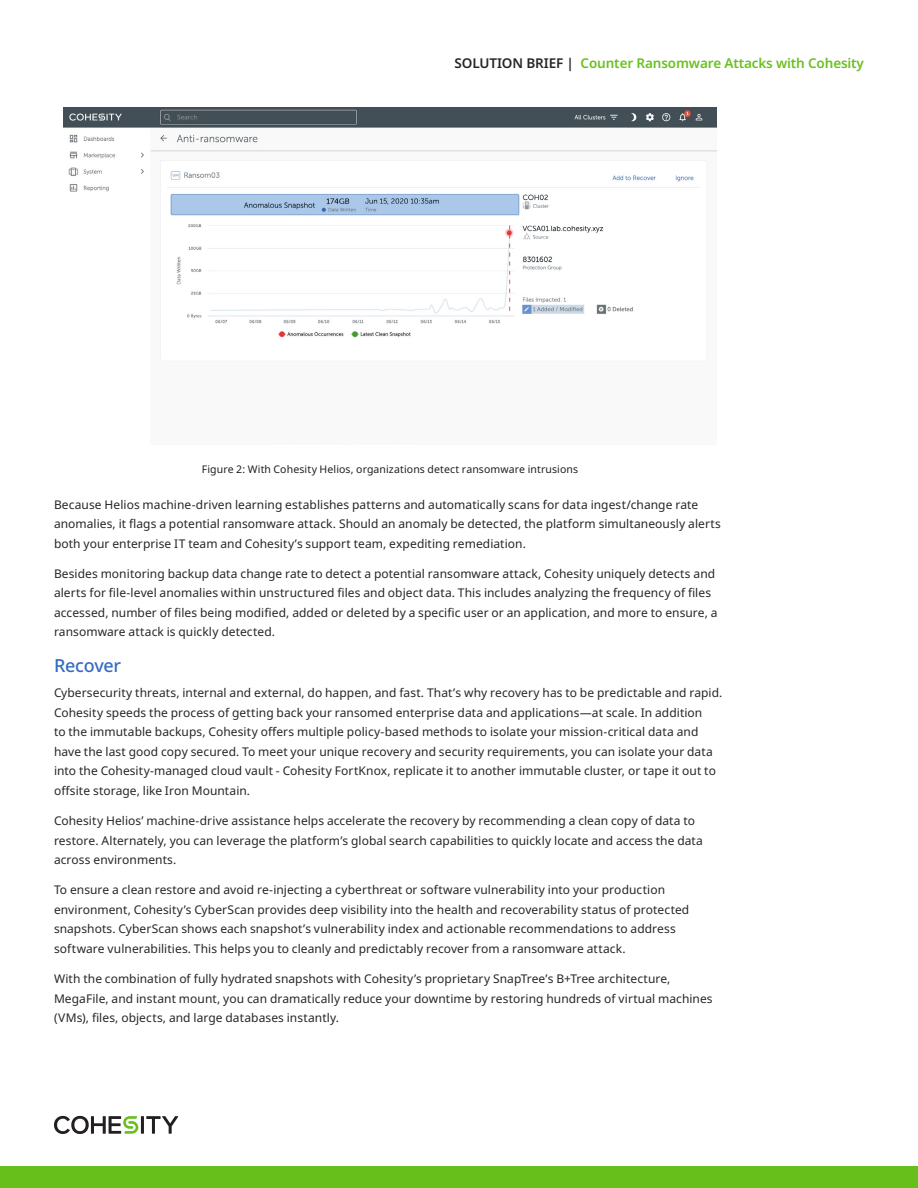
<style>
.page{position:relative;width:918px;height:1188px;background:#fff}
.page>*{position:absolute;margin:0;border:0;box-sizing:border-box;transform-origin:0 0}
.Subtitle_1{font:500 18px "Noto Sans";letter-spacing:-.015em;color:#376bc3}
.t1{font:600 13.5px "Noto Sans";letter-spacing:-.01em;color:#6ac020}
.Body{font:12px/19.5px "Noto Sans";letter-spacing:.005em;color:#282526}
.Figure_Caption{font:10.5px "Noto Sans";letter-spacing:.01em;color:#231f20}
.s1{color:#282526}
</style>
<div class="page">
<div style="left:0;top:1166px;width:918px;height:22px;background:#67bf1b"></div>
<hr style="left:141px;top:1116px;width:3px;height:18px;background:#231f20">
<svg style="left:146px;top:1116px;width:32px;height:18px"></svg>
<svg style="left:54px;top:1116px;width:84px;height:18px"></svg>
<img style="left:64px;top:108px;width:652px;height:253px">
<p class="t1" style="left:455px;top:54px;width:411px"><span class="s1">SOLUTION BRIEF |</span> Counter Ransomware Attacks with Cohesity</p>
<p class="Figure_Caption" style="left:202px;top:462px;width:378px">Figure 2: With Cohesity Helios, organizations detect ransomware intrusions</p>
<p class="Body" style="left:54px;top:495px;width:668px">Because Helios machine-driven learning establishes patterns and automatically scans for data ingest/change rate anomalies, it flags a potential ransomware attack. Should an anomaly be detected, the platform simultaneously alerts both your enterprise IT team and Cohesity’s support team, expediting remediation.</p>
<p class="Body" style="left:54px;top:564px;width:665px">Besides monitoring backup data change rate to detect a potential ransomware attack, Cohesity uniquely detects and alerts for file-level anomalies within unstructured files and object data. This includes analyzing the frequency of files accessed, number of files being modified, added or deleted by a specific user or an application, and more to ensure, a ransomware attack is quickly detected.</p>
<p class="Subtitle_1" style="left:54px;top:653px;width:69px">Recover</p>
<p class="Body" style="left:54px;top:684px;width:670px">Cybersecurity threats, internal and external, do happen, and fast. That’s why recovery has to be predictable and rapid.<br>Cohesity speeds the process of getting back your ransomed enterprise data and applications—at scale. In addition<br>to the immutable backups, Cohesity offers multiple policy-based methods to isolate your mission-critical data and have the last good copy secured. To meet your unique recovery and security requirements, you can isolate your data into the Cohesity-managed cloud vault - Cohesity FortKnox, replicate it to another immutable cluster, or tape it out to offsite storage, like Iron Mountain.</p>
<p class="Body" style="left:54px;top:811px;width:651px">Cohesity Helios’ machine-drive assistance helps accelerate the recovery by recommending a clean copy of data to restore. Alternately, you can leverage the platform’s global search capabilities to quickly locate and access the data across environments.</p>
<p class="Body" style="left:54px;top:881px;width:637px">To ensure a clean restore and avoid re-injecting a cyberthreat or software vulnerability into your production environment, Cohesity’s CyberScan provides deep visibility into the health and recoverability status of protected snapshots. CyberScan shows each snapshot’s vulnerability index and actionable recommendations to address software vulnerabilities. This helps you to cleanly and predictably recover from a ransomware attack.</p>
<p class="Body" style="left:54px;top:969px;width:660px">With the combination of fully hydrated snapshots with Cohesity’s proprietary SnapTree’s B+Tree architecture,<br>MegaFile, and instant mount, you can dramatically reduce your downtime by restoring hundreds of virtual machines (VMs), files, objects, and large databases instantly.</p>
</div>
